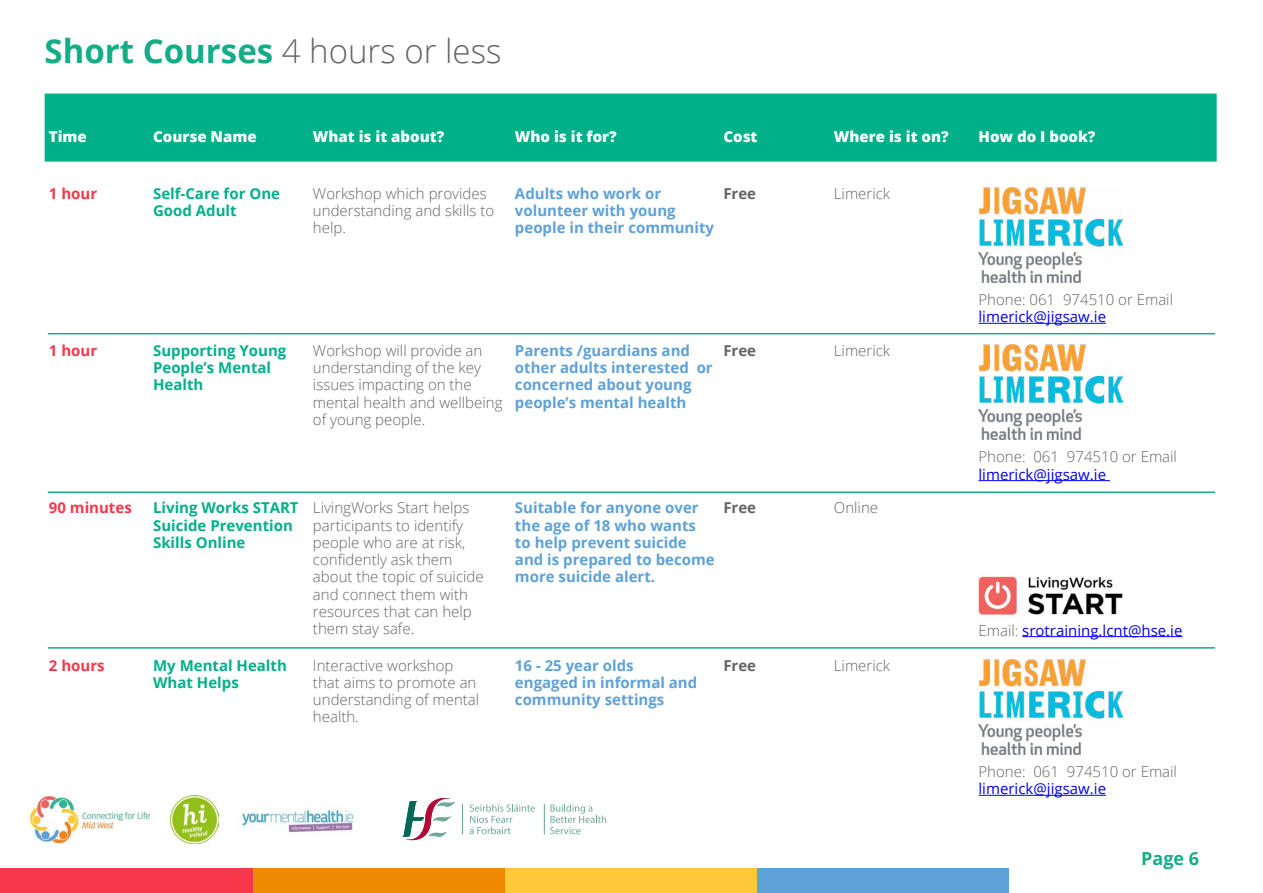
<style>
.page{position:relative;width:1263px;height:893px;background:#fff}
.page>*{position:absolute;margin:0;border:0;box-sizing:border-box;transform-origin:0 0}
.t1{font:700 33px "Open Sans";color:#14ad88}
.t2{font:700 18px "Open Sans";color:#14ad88}
.t3{font:300 15px/17.2px "Open Sans";color:#636466}
.t4{font:700 15px/17.2px "Open Sans";color:#5ea1d7}
.t5{font:700 15px/17.2px "Open Sans";color:#00b089}
.t6{font:15px "Open Sans";color:#00f}
.t7{font:800 15px "Open Sans";color:#fff}
.t8{font:700 15px "Open Sans";color:#f8374a}
.t9{font:700 15px "Open Sans";color:#636466}
.s1{font-weight:300;color:#636466}
</style>
<div class="page">
<div style="left:45px;top:94px;width:1172px;height:68px;background:#00b089"></div>
<hr style="left:978px;top:323px;width:128px;height:1px;background:#00f">
<img style="left:978px;top:187px;width:145px;height:95px">
<hr style="left:978px;top:480px;width:132px;height:1px;background:#00f">
<img style="left:978px;top:344px;width:145px;height:96px">
<hr style="left:1022px;top:636px;width:160px;height:1px;background:#00f">
<img style="left:978px;top:575px;width:145px;height:40px">
<hr style="left:978px;top:795px;width:128px;height:1px;background:#00f">
<img style="left:978px;top:659px;width:145px;height:95px">
<div style="left:757px;top:868px;width:252px;height:25px;background:#5ea1d7"></div>
<div style="left:0;top:868px;width:253px;height:25px;background:#f8374a"></div>
<div style="left:505px;top:868px;width:252px;height:25px;background:#ffc838"></div>
<div style="left:253px;top:868px;width:252px;height:25px;background:#ef8a00"></div>
<svg style="left:402px;top:798px;width:53px;height:43px"></svg>
<svg style="left:470px;top:804px;width:65px;height:30px"></svg>
<svg style="left:550px;top:804px;width:56px;height:30px"></svg>
<hr style="left:462px;top:804px;width:1px;height:30px;background:#6ea999">
<hr style="left:544px;top:804px;width:1px;height:30px;background:#6ea999">
<img style="left:29px;top:795px;width:122px;height:48px">
<img style="left:170px;top:795px;width:48px;height:48px">
<img style="left:241px;top:809px;width:113px;height:24px">
<hr style="left:48px;top:333px;width:1167px;height:1px;background:#14ad88">
<hr style="left:48px;top:491px;width:1167px;height:2px;background:#14ad88">
<hr style="left:48px;top:647px;width:1167px;height:2px;background:#14ad88">
<h1 class="t1" style="left:45px;top:27px;width:458px">Short Courses <span class="s1">4 hours or less</span></h1>
<p class="t7" style="left:49px;top:125px;width:40px">Time</p>
<p class="t7" style="left:153px;top:125px;width:105px">Course Name</p>
<p class="t7" style="left:313px;top:125px;width:133px">What is it about?</p>
<p class="t7" style="left:515px;top:125px;width:103px">Who is it for?</p>
<p class="t7" style="left:723px;top:125px;width:36px">Cost</p>
<p class="t7" style="left:834px;top:125px;width:116px">Where is it on?</p>
<p class="t7" style="left:978px;top:125px;width:119px">How do I book?</p>
<p class="t8" style="left:49px;top:183px;width:50px">1 hour</p>
<p class="t5" style="left:153px;top:184px;width:128px">Self-Care for One<br>Good Adult</p>
<p class="t3" style="left:313px;top:184px;width:183px">Workshop which provides understanding and skills to help.</p>
<p class="t4" style="left:515px;top:184px;width:201px">Adults who work or volunteer with young people in their community</p>
<p class="t9" style="left:723px;top:183px;width:34px">Free</p>
<p class="t3" style="left:834px;top:184px;width:58px">Limerick</p>
<p class="t8" style="left:49px;top:340px;width:50px">1 hour</p>
<p class="t5" style="left:153px;top:341px;width:135px">Supporting Young<br>People’s Mental<br>Health</p>
<p class="t3" style="left:313px;top:341px;width:191px">Workshop will provide an understanding of the key issues impacting on the mental health and wellbeing of young people.</p>
<p class="t4" style="left:515px;top:341px;width:199px">Parents /guardians and other adults interested or concerned about young people’s mental health</p>
<p class="t9" style="left:723px;top:340px;width:34px">Free</p>
<p class="t3" style="left:834px;top:341px;width:58px">Limerick</p>
<p class="t8" style="left:49px;top:497px;width:84px">90 minutes</p>
<p class="t5" style="left:153px;top:499px;width:147px">Living Works START<br>Suicide Prevention<br>Skills Online</p>
<p class="t3" style="left:313px;top:499px;width:172px">LivingWorks Start helps participants to identify people who are at risk, confidently ask them about the topic of suicide and connect them with resources that can help them stay safe.</p>
<p class="t4" style="left:515px;top:499px;width:201px">Suitable for anyone over the age of 18 who wants to help prevent suicide and is prepared to become more suicide alert.</p>
<p class="t9" style="left:723px;top:497px;width:34px">Free</p>
<p class="t3" style="left:834px;top:499px;width:46px">Online</p>
<p class="t8" style="left:49px;top:654px;width:57px">2 hours</p>
<p class="t5" style="left:153px;top:656px;width:135px">My Mental Health<br>What Helps</p>
<p class="t3" style="left:313px;top:656px;width:168px">Interactive workshop that aims to promote an understanding of mental health.</p>
<p class="t4" style="left:515px;top:656px;width:184px">16 - 25 year olds engaged in informal and community settings</p>
<p class="t9" style="left:723px;top:654px;width:34px">Free</p>
<p class="t3" style="left:834px;top:656px;width:58px">Limerick</p>
<p class="t3" style="left:978px;top:290px;width:196px">Phone: 061 974510 or Email</p>
<p class="t6" style="left:978px;top:306px;width:129px">limerick@jigsaw.ie</p>
<p class="t3" style="left:978px;top:448px;width:200px">Phone: 061 974510 or Email</p>
<p class="t6" style="left:978px;top:464px;width:129px">limerick@jigsaw.ie</p>
<p class="t6" style="left:978px;top:620px;width:205px"><span class="s1">Email:</span> srotraining.lcnt@hse.ie</p>
<p class="t3" style="left:978px;top:762px;width:200px">Phone: 061 974510 or Email</p>
<p class="t6" style="left:978px;top:778px;width:129px">limerick@jigsaw.ie</p>
<p class="t2" style="left:1141px;top:846px;width:59px">Page 6</p>
</div>
